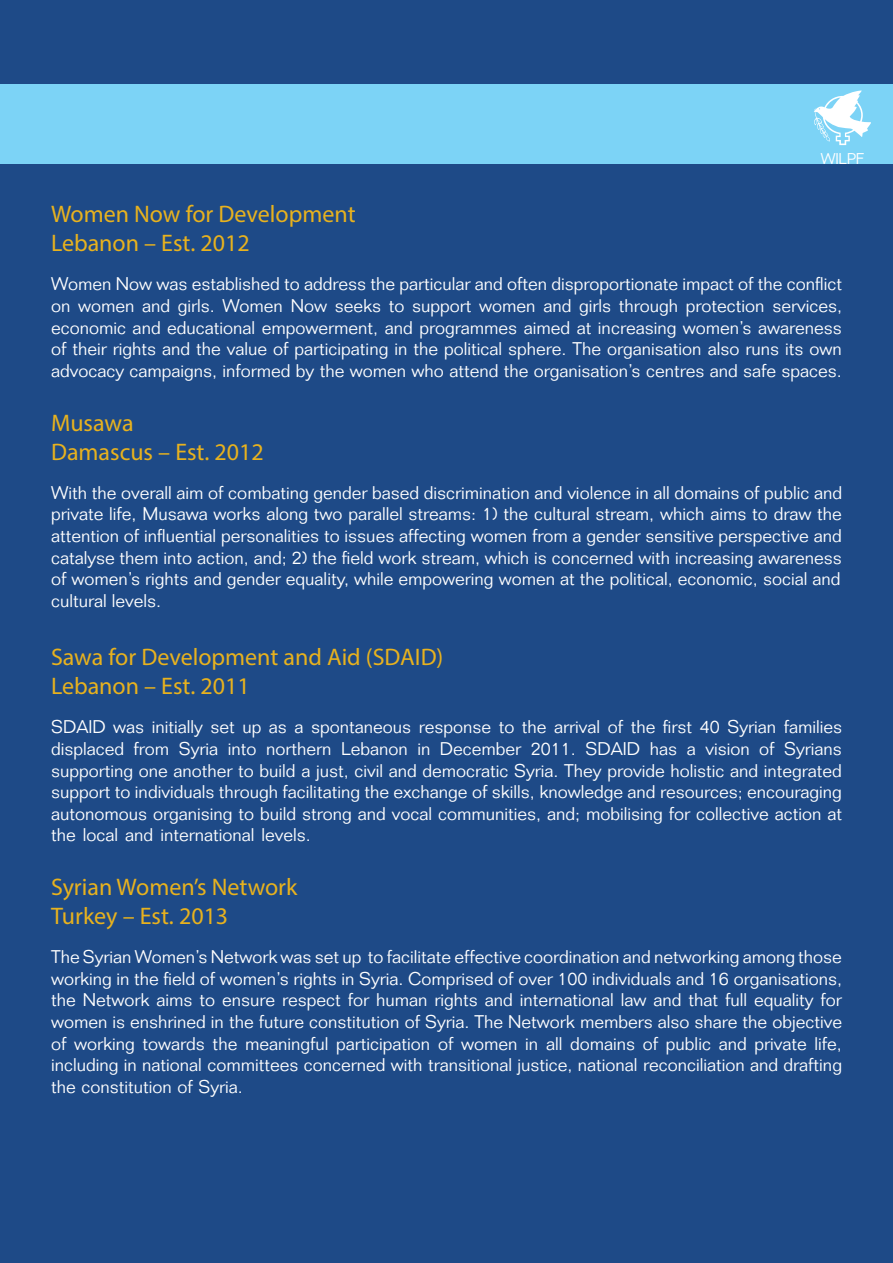
<style>
.page{position:relative;width:893px;height:1263px;background:#1e4a87}
.page>*{position:absolute;margin:0;border:0;box-sizing:border-box;transform-origin:0 0}
.t1{font:24px "Myriad Pro";color:#e8b21e}
.t2{font:300 18px/21.6px "Folio Std";color:#fff;text-align:justify}
.t3{font:300 15.3px "Folio Std";letter-spacing:-.015em;color:#fff}
</style>
<div class="page">
<div style="left:0;top:85px;width:892px;height:79px;background:#7cd3f6"></div>
<hr style="left:889px;top:85px;width:4px;height:79px;background:#7cd3f6">
<svg style="left:814px;top:90px;width:57px;height:55px"></svg>
<p class="t1" style="left:51px;top:199px;width:306px">Women Now for Development</p>
<p class="t1" style="left:51px;top:228px;width:200px">Lebanon – Est. 2012</p>
<p class="t3" style="left:821px;top:150px;width:45px">WILPF</p>
<p class="t2" style="left:51px;top:273px;width:792px">Women Now was established to address the particular and often disproportionate impact of the conflict on women and girls. Women Now seeks to support women and girls through protection services, economic and educational empowerment, and programmes aimed at increasing women’s awareness of their rights and the value of participating in the political sphere. The organisation also runs its own advocacy campaigns, informed by the women who attend the organisation’s centres and safe spaces.</p>
<p class="t1" style="left:51px;top:408px;width:84px">Musawa</p>
<p class="t1" style="left:51px;top:437px;width:214px">Damascus – Est. 2012</p>
<p class="t2" style="left:51px;top:482px;width:792px">With the overall aim of combating gender based discrimination and violence in all domains of public and private life, Musawa works along two parallel streams: 1) the cultural stream, which aims to draw the attention of influential personalities to issues affecting women from a gender sensitive perspective and catalyse them into action, and; 2) the field work stream, which is concerned with increasing awareness of women’s rights and gender equality, while empowering women at the political, economic, social and</p>
<p class="t2" style="left:51px;top:590px;width:112px">cultural levels.</p>
<p class="t1" style="left:51px;top:642px;width:394px">Sawa for Development and Aid (SDAID)</p>
<p class="t1" style="left:51px;top:671px;width:200px">Lebanon – Est. 2011</p>
<p class="t2" style="left:51px;top:716px;width:792px">SDAID was initially set up as a spontaneous response to the arrival of the first 40 Syrian families displaced from Syria into northern Lebanon in December 2011. SDAID has a vision of Syrians supporting one another to build a just, civil and democratic Syria. They provide holistic and integrated support to individuals through facilitating the exchange of skills, knowledge and resources; encouraging autonomous organising to build strong and vocal communities, and; mobilising for collective action at the local and international levels.</p>
<p class="t1" style="left:51px;top:872px;width:248px">Syrian Women’s Network</p>
<p class="t1" style="left:51px;top:901px;width:179px">Turkey – Est. 2013</p>
<p class="t2" style="left:51px;top:946px;width:792px">The Syrian Women’s Network was set up to facilitate effective coordination and networking among those working in the field of women’s rights in Syria. Comprised of over 100 individuals and 16 organisations, the Network aims to ensure respect for human rights and international law and that full equality for women is enshrined in the future constitution of Syria. The Network members also share the objective of working towards the meaningful participation of women in all domains of public and private life, including in national committees concerned with transitional justice, national reconciliation and drafting the constitution of Syria.</p>
</div>
